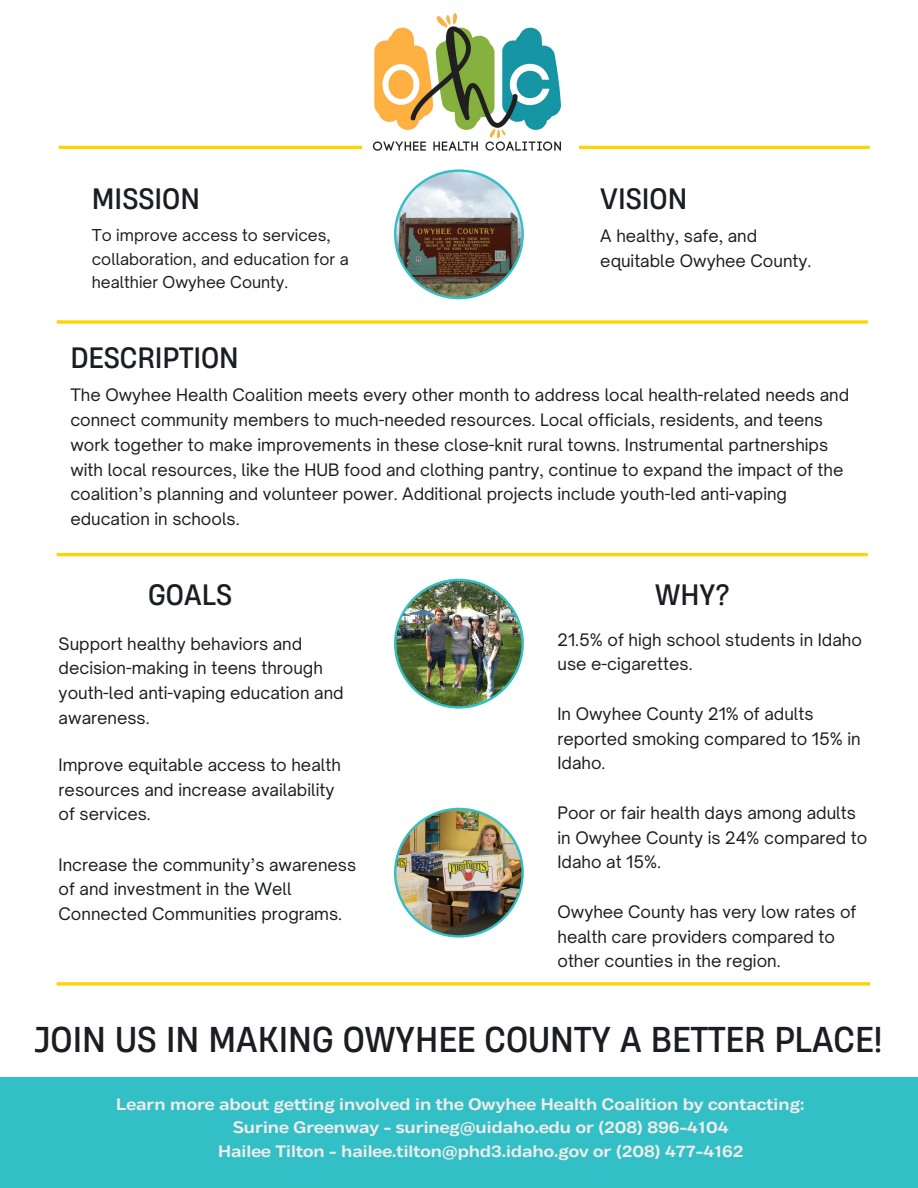
<style>
.page{position:relative;width:918px;height:1188px;background:#fff}
.page>*{position:absolute;margin:0;border:0;box-sizing:border-box;transform-origin:0 0}
.t1{font:33.75px "Heading Now 64";color:#1a1d21}
.t2{font:27.75px "Heading Now 64";color:#1a1d21}
.t3{font:16.5px/24.8px "Open Sauce One";color:#1a1d21}
.t4{font:700 16.5px "Body Text Fit";color:#efecea}
.t5{font:15.75px/23.7px "Open Sauce One";color:#1a1d21}
</style>
<div class="page">
<div style="left:0;top:1077px;width:918px;height:111px;background:#32bfc5"></div>
<svg style="left:57px;top:982px;width:813px;height:4px;background:#fdda2a"></svg>
<hr style="left:57px;top:553px;width:811px;height:3px;background:#fdd404">
<svg style="left:57px;top:320px;width:811px;height:4px;background:#fdda2a"></svg>
<hr style="left:59px;top:146px;width:811px;height:3px;background:#fdd404">
<svg style="left:394px;top:169px;width:130px;height:130px"></svg>
<img style="left:394px;top:579px;width:130px;height:130px">
<img style="left:363px;top:13px;width:216px;height:138px">
<img style="left:394px;top:808px;width:130px;height:130px">
<p class="t2" style="left:92px;top:180px;width:110px">MISSION</p>
<p class="t5" style="left:92px;top:223px;width:258px">To improve access to services, collaboration, and education for a healthier Owyhee County.</p>
<p class="t2" style="left:600px;top:180px;width:89px">VISION</p>
<p class="t3" style="left:600px;top:223px;width:213px">A healthy, safe, and equitable Owyhee County.</p>
<p class="t2" style="left:70px;top:339px;width:170px">DESCRIPTION</p>
<p class="t3" style="left:70px;top:383px;width:780px">The Owyhee Health Coalition meets every other month to address local health-related needs and connect community members to much-needed resources. Local officials, residents, and teens work together to make improvements in these close-knit rural towns. Instrumental partnerships with local resources, like the HUB food and clothing pantry, continue to expand the impact of the coalition’s planning and volunteer power. Additional projects include youth-led anti-vaping education in schools.</p>
<p class="t2" style="left:148px;top:576px;width:85px">GOALS</p>
<p class="t2" style="left:655px;top:576px;width:76px">WHY?</p>
<p class="t3" style="left:59px;top:631px;width:287px">Support healthy behaviors and decision-making in teens through youth-led anti-vaping education and awareness.</p>
<p class="t3" style="left:59px;top:752px;width:284px">Improve equitable access to health resources and increase availability of services.</p>
<p class="t3" style="left:59px;top:852px;width:299px">Increase the community’s awareness of and investment in the Well<br>Connected Communities programs.</p>
<p class="t3" style="left:557px;top:627px;width:306px">21.5% of high school students in Idaho use e-cigarettes.</p>
<p class="t3" style="left:557px;top:701px;width:305px">In Owyhee County 21% of adults reported smoking compared to 15% in<br>Idaho.</p>
<p class="t3" style="left:557px;top:800px;width:311px">Poor or fair health days among adults in Owyhee County is 24% compared to<br>Idaho at 15%.</p>
<p class="t3" style="left:557px;top:899px;width:300px">Owyhee County has very low rates of health care providers compared to other counties in the region.</p>
<p class="t1" style="left:35px;top:1017px;width:850px">JOIN US IN MAKING OWYHEE COUNTY A BETTER PLACE!</p>
<p class="t4" style="left:116px;top:1094px;width:690px">Learn more about getting involved in the Owyhee Health Coalition by contacting:</p>
<p class="t4" style="left:233px;top:1118px;width:497px">Surine Greenway - surineg@uidaho.edu or (208) 896-4104</p>
<p class="t4" style="left:218px;top:1142px;width:527px">Hailee Tilton - hailee.tilton@phd3.idaho.gov or (208) 477-4162</p>
</div>
